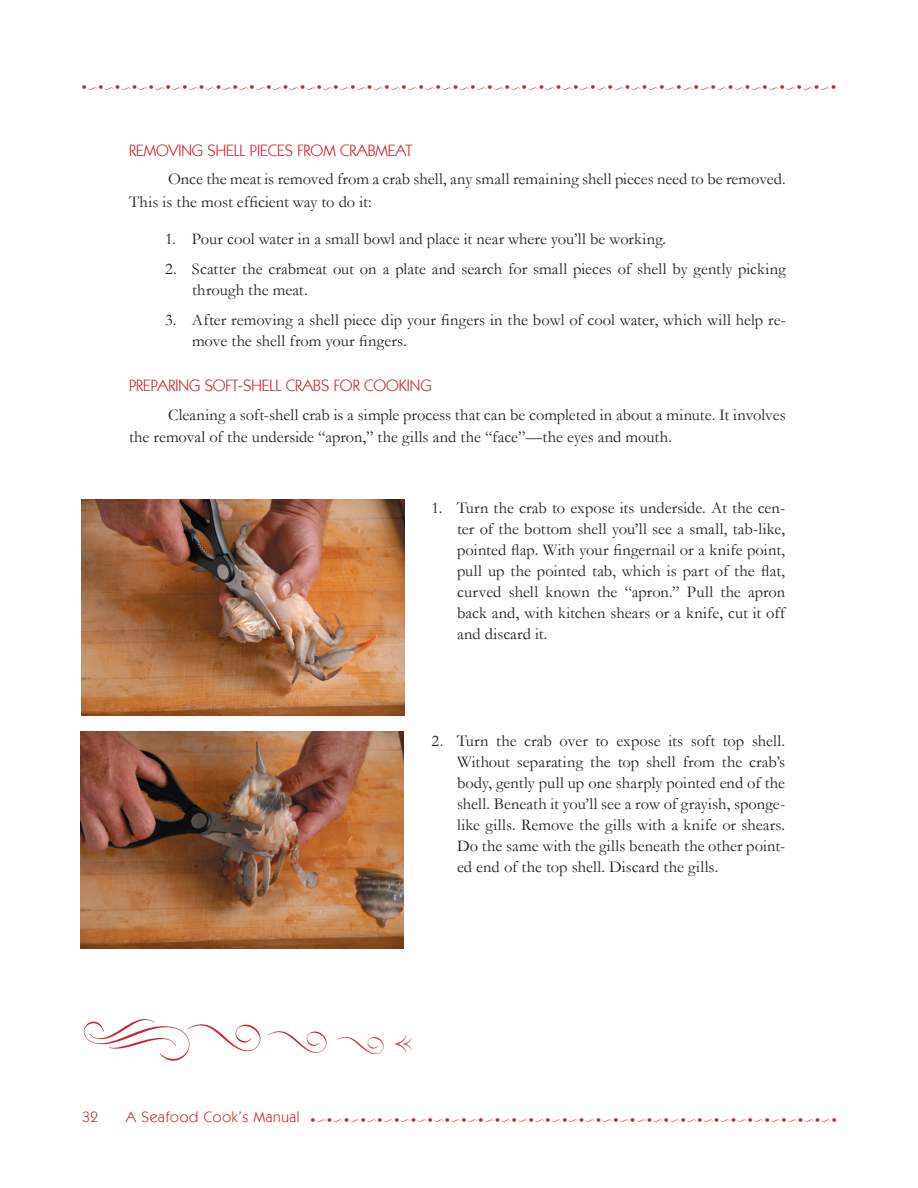
<style>
.page{position:relative;width:918px;height:1188px;background:#fff}
.page>*{position:absolute;margin:0;border:0;box-sizing:border-box;transform-origin:0 0}
.HowToCaption{font:16.5px/21px "Garamond";color:#231f20}
.method_items{font:16.5px/21px "Garamond";color:#231f20}
.FrontMatterSectionTi{font:16.5px "Kabel IT Cby BT";color:#d1232a}
.t1{font:15px "Kabel IT Cby BT";letter-spacing:.05em;color:#ce2228}
</style>
<div class="page">
<img style="left:82px;top:499px;width:323px;height:216px">
<img style="left:80px;top:732px;width:324px;height:217px">
<p class="FrontMatterSectionTi" style="left:129px;top:140px;width:285px">REMOVING SHELL PIECES FROM CRABMEAT</p>
<p class="HowToCaption" style="left:129px;top:167px;width:658px;line-height:22.5px;text-indent:39px">Once the meat is removed from a crab shell, any small remaining shell pieces need to be removed.<br>This is the most efficient way to do it:</p>
<p class="method_items" style="left:165px;top:228px;width:503px">1. Pour cool water in a small bowl and place it near where you’ll be working.</p>
<p class="method_items" style="left:192px;top:258px;width:595px;text-indent:-27px">2. Scatter the crabmeat out on a plate and search for small pieces of shell by gently picking through the meat.</p>
<p class="method_items" style="left:192px;top:309px;width:596px;text-indent:-27px">3. After removing a shell piece dip your fingers in the bowl of cool water, which will help re&shy;move the shell from your fingers.</p>
<p class="FrontMatterSectionTi" style="left:129px;top:375px;width:304px">PREPARING SOFT-SHELL CRABS FOR COOKING</p>
<p class="HowToCaption" style="left:129px;top:403px;width:658px;line-height:22.5px;text-indent:39px">Cleaning a soft-shell crab is a simple process that can be completed in about a minute. It involves the removal of the underside “apron,” the gills and the “face”—the eyes and mouth.</p>
<p class="HowToCaption" style="left:457px;top:497px;width:330px;text-align:justify;text-indent:-26px">1. Turn the crab to expose its underside. At the cen&shy;ter of the bottom shell you’ll see a small, tab-like, pointed flap. With your fingernail or a knife point, pull up the pointed tab, which is part of the flat, curved shell known the “apron.” Pull the apron back and, with kitchen shears or a knife, cut it off and discard it.</p>
<p class="t1" style="left:82px;top:1108px;width:18px">32</p>
<p class="t1" style="left:126px;top:1108px;width:175px">A SEAFOOD COOK’S MANUAL</p>
<p class="HowToCaption" style="left:457px;top:729px;width:330px;text-align:justify;text-indent:-26px">2. Turn the crab over to expose its soft top shell.<br>Without separating the top shell from the crab’s body, gently pull up one sharply pointed end of the shell. Beneath it you’ll see a row of grayish, sponge&shy;like gills. Remove the gills with a knife or shears.<br>Do the same with the gills beneath the other point&shy;ed end of the top shell. Discard the gills.</p>
</div>
